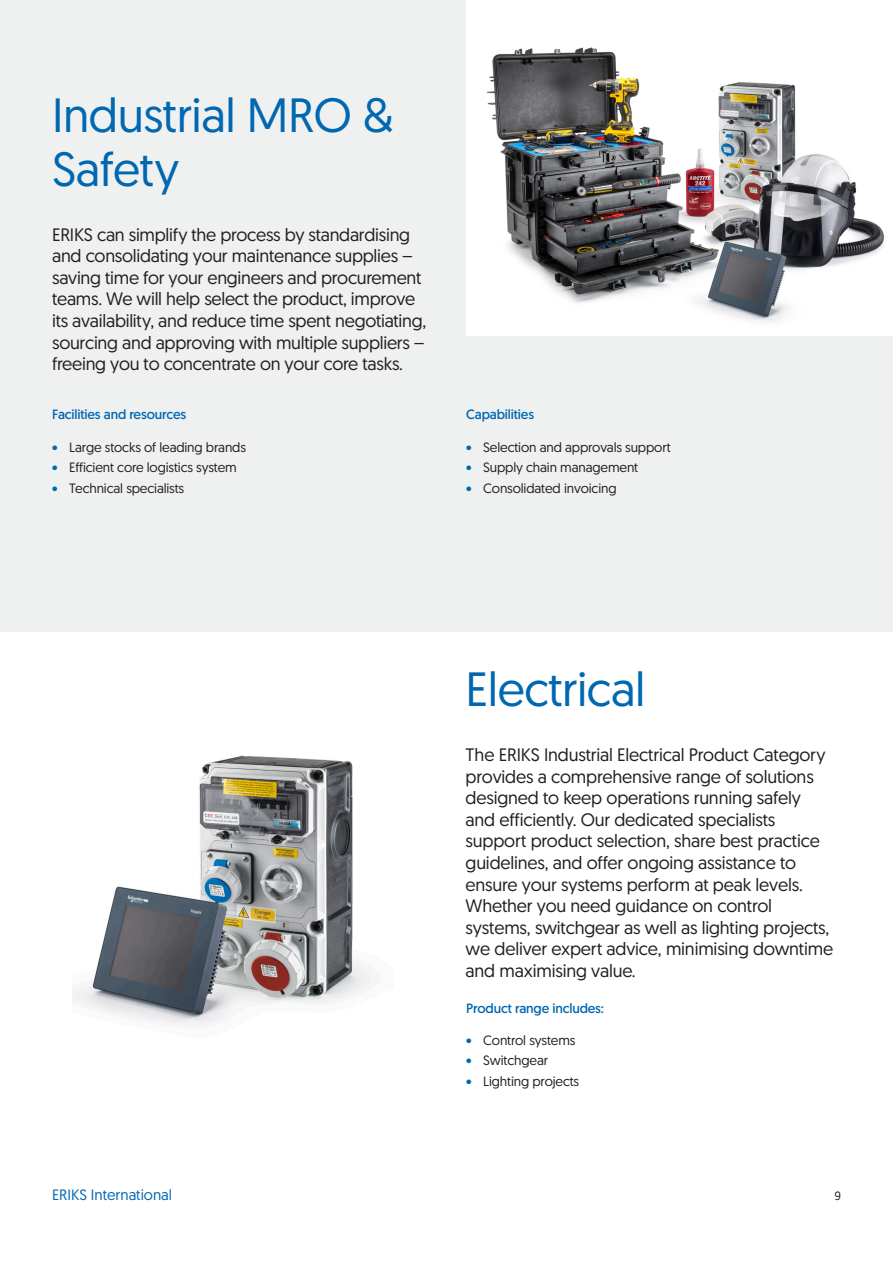
<style>
.page{position:relative;width:893px;height:1263px;background:#fff}
.page>*{position:absolute;margin:0;border:0;box-sizing:border-box;transform-origin:0 0}
.t1{font:48px/54px "Geomanist Word";letter-spacing:-.01em;color:#0067b1}
.t2{font:18px/21.6px "Geomanist Word";letter-spacing:-.01em;color:#231f20}
.t3{font:15px "Geomanist Word";color:#0067b1}
.t4{font:13.5px "Geomanist Word";letter-spacing:-.01em;color:#231f20}
.t5{font:13.5px "Geomanist Word";letter-spacing:-.01em;color:#0067b1}
.t6{font:12px "Geomanist Word";color:#231f20}
.s1{color:#0067b1}
</style>
<div class="page">
<div style="left:0;top:0;width:893px;height:631px;background:#eff0f0"></div>
<img style="left:466px;top:0;width:427px;height:336px">
<img style="left:73px;top:755px;width:299px;height:269px">
<p class="t1" style="left:52px;top:86px;width:343px">Industrial MRO &amp;<br>Safety</p>
<p class="t2" style="left:52px;top:223px;width:376px">ERIKS can simplify the process by standardising and consolidating your maintenance supplies – saving time for your engineers and procurement teams. We will help select the product, improve its availability, and reduce time spent negotiating, sourcing and approving with multiple suppliers – freeing you to concentrate on your core tasks.</p>
<p class="t5" style="left:52px;top:406px;width:136px">Facilities and resources</p>
<p class="t4" style="left:52px;top:438px;width:195px"><span class="s1">•</span> Large stocks of leading brands</p>
<p class="t4" style="left:52px;top:459px;width:186px"><span class="s1">•</span> Efficient core logistics system</p>
<p class="t4" style="left:52px;top:479px;width:134px"><span class="s1">•</span> Technical specialists</p>
<p class="t5" style="left:466px;top:406px;width:69px">Capabilities</p>
<p class="t4" style="left:466px;top:438px;width:206px"><span class="s1">•</span> Selection and approvals support</p>
<p class="t4" style="left:466px;top:459px;width:174px"><span class="s1">•</span> Supply chain management</p>
<p class="t4" style="left:466px;top:479px;width:152px"><span class="s1">•</span> Consolidated invoicing</p>
<p class="t1" style="left:466px;top:661px;width:181px">Electrical</p>
<p class="t2" style="left:466px;top:743px;width:369px">The ERIKS Industrial Electrical Product Category provides a comprehensive range of solutions designed to keep operations running safely and efficiently. Our dedicated specialists support product selection, share best practice guidelines, and offer ongoing assistance to ensure your systems perform at peak levels.<br>Whether you need guidance on control systems, switchgear as well as lighting projects, we deliver expert advice, minimising downtime and maximising value.</p>
<p class="t5" style="left:466px;top:999px;width:139px">Product range includes:</p>
<p class="t4" style="left:466px;top:1031px;width:111px"><span class="s1">•</span> Control systems</p>
<p class="t4" style="left:466px;top:1052px;width:83px"><span class="s1">•</span> Switchgear</p>
<p class="t4" style="left:466px;top:1072px;width:115px"><span class="s1">•</span> Lighting projects</p>
<p class="t3" style="left:52px;top:1185px;width:122px">ERIKS International</p>
<p class="t6" style="left:834px;top:1188px;width:8px">9</p>
</div>
